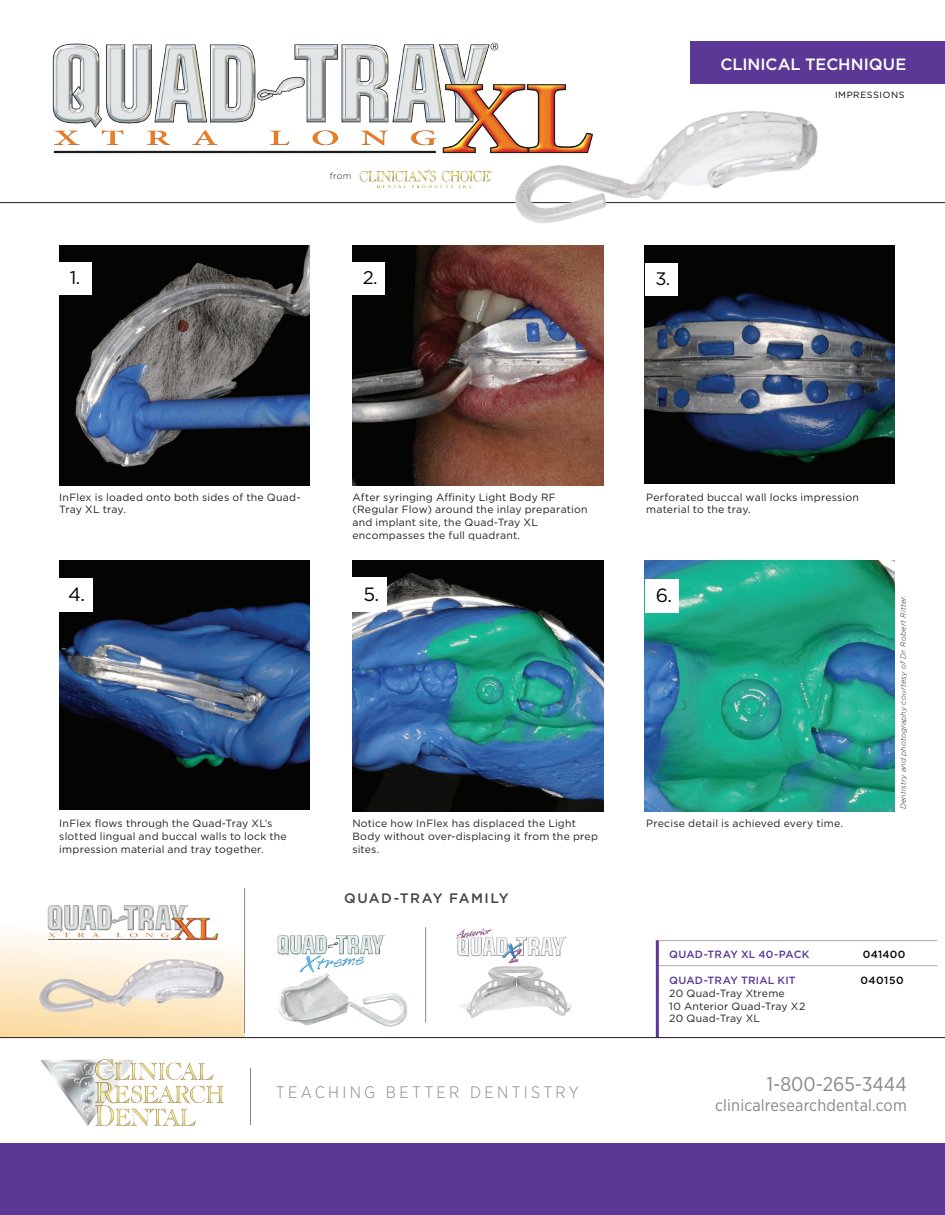
<style>
.page{position:relative;width:945px;height:1215px;background:#fff}
.page>*{position:absolute;margin:0;border:0;box-sizing:border-box;transform-origin:0 0}
.t1{font:19.95px "Gotham Narrow";color:#888789}
.t2{font:19.2px "Gotham";color:#040503}
.t3{font:19.05px "Gotham";color:#040503}
.t4{font:18.45px "Gotham";color:#000}
.t5{font:18.45px "Gotham";color:#040503}
.t6{font:18.15px "Gotham";color:#040503}
.t7{font:16.65px "Gotham Narrow";letter-spacing:.01em;color:#888789}
.t8{font:300 16.65px "Gotham Narrow";letter-spacing:.2em;color:#888789}
.t9{font:500 16.35px "Gotham";color:#fff}
.t10{font:500 13.8px "Gotham";letter-spacing:.105em;color:#454343}
.t11{font:10.5px/12.6px "Gotham";letter-spacing:.02em;color:#231f20}
.t12{font:500 10.5px "Gotham";letter-spacing:.02em;color:#5b3896}
.t13{font:500 10.5px "Gotham";letter-spacing:.03em;color:#040503}
.t14{font:9px "Gotham";letter-spacing:.065em;color:#000}
.t15{font:300 9px "Gotham";color:#231f20}
.t16{font:italic 300 7.5px "Gotham";letter-spacing:.025em;color:#231f20}
</style>
<div class="page">
<hr style="left:0;top:202px;width:945px;height:1px;background:#231f20">
<img style="left:52px;top:42px;width:514px;height:112px">
<img style="left:498px;top:96px;width:340px;height:128px">
<hr style="left:656px;top:965px;width:281px;height:1px;background:#a8a9ad">
<hr style="left:656px;top:940px;width:281px;height:1px;background:#a8a9ad">
<hr style="left:656px;top:940px;width:3px;height:98px;background:#5b3896">
<hr style="left:0;top:1037px;width:945px;height:1px;background:#231f20">
<div style="left:0;top:1144px;width:945px;height:71px;background:#5b3896"></div>
<img style="left:40px;top:1059px;width:184px;height:68px">
<hr style="left:250px;top:1068px;width:1px;height:57px;background:#888789">
<img style="left:59px;top:245px;width:251px;height:241px">
<div style="left:59px;top:262px;width:33px;height:33px;background:#fff"></div>
<img style="left:645px;top:245px;width:249px;height:238px">
<div style="left:645px;top:263px;width:32px;height:32px;background:#fff"></div>
<img style="left:645px;top:560px;width:249px;height:251px">
<div style="left:645px;top:579px;width:34px;height:34px;background:#fff"></div>
<img style="left:352px;top:245px;width:252px;height:241px">
<div style="left:352px;top:262px;width:33px;height:33px;background:#fff"></div>
<img style="left:352px;top:560px;width:252px;height:251px">
<div style="left:352px;top:578px;width:34px;height:34px;background:#fff"></div>
<img style="left:59px;top:560px;width:251px;height:249px">
<div style="left:59px;top:578px;width:34px;height:34px;background:#fff"></div>
<svg style="left:0;top:934px;width:245px;height:102px;background:#fcebcd"></svg>
<hr style="left:244px;top:888px;width:1px;height:145px;background:#888789">
<hr style="left:425px;top:927px;width:1px;height:95px;background:#888789">
<img style="left:253px;top:935px;width:159px;height:104px">
<img style="left:456px;top:928px;width:117px;height:90px">
<img style="left:30px;top:905px;width:201px;height:134px">
<div style="left:691px;top:42px;width:254px;height:42px;background:#5b3896"></div>
<img style="left:359px;top:169px;width:133px;height:19px">
<h3 class="t9" style="left:720px;top:55px;width:187px">CLINICAL TECHNIQUE</h3>
<p class="t15" style="left:330px;top:171px;width:23px">from</p>
<h3 class="t5" style="left:363px;top:266px;width:16px">2.</h3>
<h3 class="t4" style="left:70px;top:266px;width:12px">1.</h3>
<h3 class="t6" style="left:655px;top:267px;width:16px">3.</h3>
<p class="t14" style="left:835px;top:89px;width:71px">IMPRESSIONS</p>
<p class="t11" style="left:59px;top:491px;width:243px">InFlex is loaded onto both sides of the Quad-<br>Tray XL tray.</p>
<p class="t11" style="left:352px;top:491px;width:237px">After syringing Affinity Light Body RF (Regular Flow) around the inlay preparation and implant site, the Quad-Tray XL encompasses the full quadrant.</p>
<p class="t11" style="left:646px;top:491px;width:214px">Perforated buccal wall locks impression material to the tray.</p>
<h3 class="t3" style="left:68px;top:582px;width:18px">4.</h3>
<h2 class="t2" style="left:363px;top:582px;width:17px">5.</h2>
<h3 class="t3" style="left:656px;top:583px;width:18px">6.</h3>
<p class="t11" style="left:59px;top:817px;width:229px">InFlex flows through the Quad-Tray XL’s slotted lingual and buccal walls to lock the impression material and tray together.</p>
<p class="t11" style="left:352px;top:817px;width:247px">Notice how InFlex has displaced the Light<br>Body without over-displacing it from the prep sites.</p>
<p class="t11" style="left:646px;top:817px;width:198px">Precise detail is achieved every time.</p>
<h3 class="t10" style="left:344px;top:890px;width:166px">QUAD-TRAY FAMILY</h3>
<p class="t16" style="left:899px;top:809px;width:216px;rotate:-90deg">Dentistry and photography courtesy of Dr. Robert Ritter.</p>
<h3 class="t8" style="left:276px;top:1082px;width:304px">TEACHING BETTER DENTISTRY</h3>
<p class="t12" style="left:669px;top:948px;width:142px">QUAD-TRAY XL 40-PACK</p>
<p class="t13" style="left:863px;top:948px;width:44px">041400</p>
<p class="t12" style="left:669px;top:974px;width:128px">QUAD-TRAY TRIAL KIT</p>
<p class="t13" style="left:861px;top:974px;width:45px">040150</p>
<p class="t11" style="left:669px;top:987px;width:138px">20 Quad-Tray Xtreme<br>10 Anterior Quad-Tray X2<br>20 Quad-Tray XL</p>
<h1 class="t1" style="left:767px;top:1072px;width:142px">1-800-265-3444</h1>
<h3 class="t7" style="left:715px;top:1095px;width:193px">clinicalresearchdental.com</h3>
</div>
